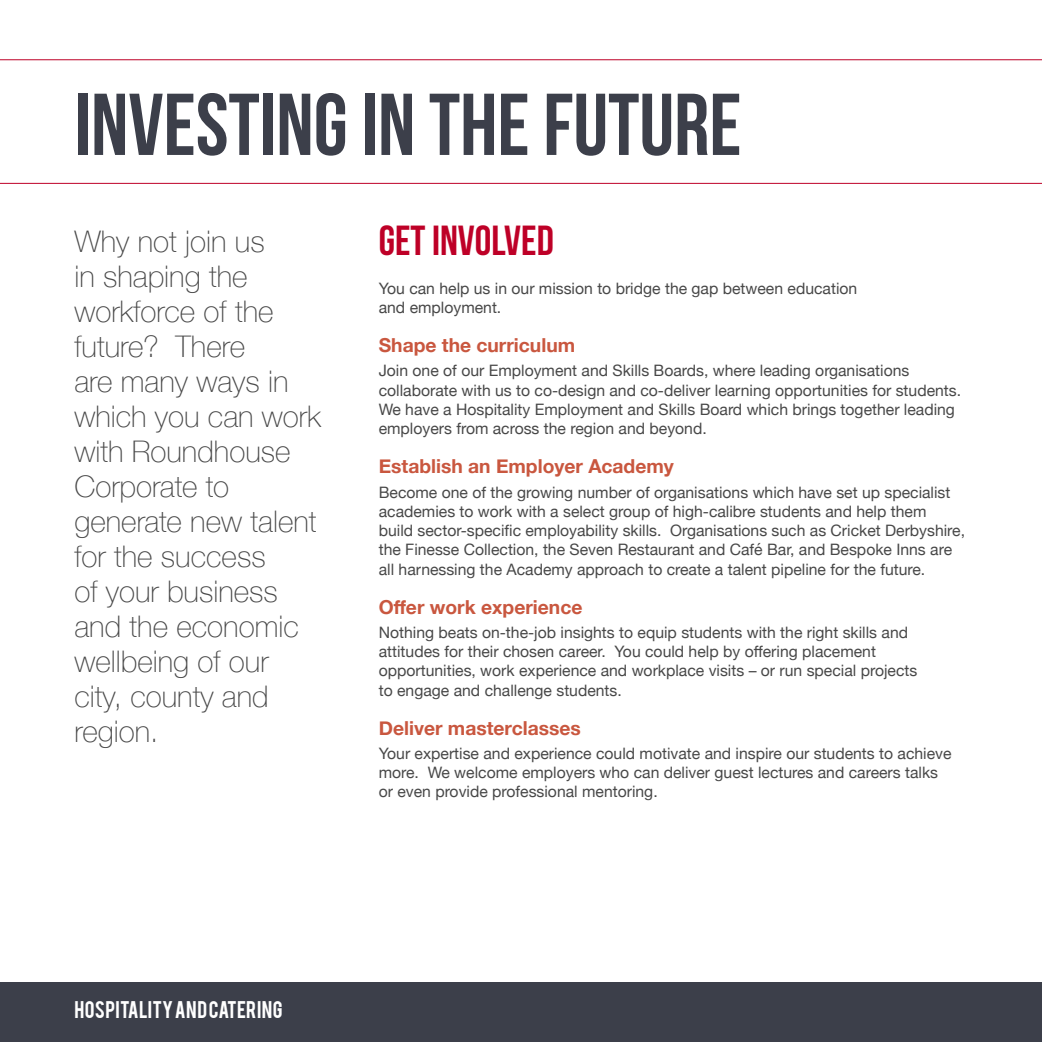
<style>
.page{position:relative;width:1042px;height:1042px;background:#fff}
.page>*{position:absolute;margin:0;border:0;box-sizing:border-box;transform-origin:0 0}
.t1{font:87.5px "Bebas Neue";color:#3c3f4a}
.t2{font:42px "Bebas Neue";color:#be0027}
.t3{font:100 29.75px/35px "Helvetica Neue";color:#484848}
.t4{font:700 19.25px "Helvetica Neue";color:#c9573f}
.t5{font:18.9px "Bebas";letter-spacing:.015em;color:#fff}
.t6{font:15.75px/19.2px "Helvetica Neue";color:#484848}
</style>
<div class="page">
<svg style="left:0;top:60px;width:1042px;height:124px"></svg>
<div style="left:0;top:982px;width:1042px;height:60px;background:#3c3f4a"></div>
<h1 class="t1" style="left:74px;top:77px;width:669px">INVESTING IN THE FUTURE</h1>
<h3 class="t3" style="left:74px;top:223px;width:248px">Why not join us<br>in shaping the workforce of the future? There<br>are many ways in which you can work with Roundhouse<br>Corporate to generate new talent for the success<br>of your business and the economic wellbeing of our city, county and region.</h3>
<h2 class="t2" style="left:379px;top:217px;width:177px">GET INVOLVED</h2>
<p class="t6" style="left:379px;top:280px;width:480px">You can help us in our mission to bridge the gap between education and employment.</p>
<p class="t4" style="left:379px;top:330px;width:198px">Shape the curriculum</p>
<p class="t6" style="left:379px;top:362px;width:584px">Join one of our Employment and Skills Boards, where leading organisations collaborate with us to co-design and co-deliver learning opportunities for students.<br>We have a Hospitality Employment and Skills Board which brings together leading employers from across the region and beyond.</p>
<p class="t4" style="left:379px;top:451px;width:297px">Establish an Employer Academy</p>
<p class="t6" style="left:379px;top:483px;width:588px">Become one of the growing number of organisations which have set up specialist academies to work with a select group of high-calibre students and help them<br>build sector-specific employability skills. Organisations such as Cricket Derbyshire, the Finesse Collection, the Seven Restaurant and Café Bar, and Bespoke Inns are all harnessing the Academy approach to create a talent pipeline for the future.</p>
<p class="t4" style="left:379px;top:592px;width:205px">Offer work experience</p>
<p class="t6" style="left:379px;top:623px;width:540px">Nothing beats on-the-job insights to equip students with the right skills and attitudes for their chosen career. You could help by offering placement opportunities, work experience and workplace visits – or run special projects to engage and challenge students.</p>
<p class="t4" style="left:379px;top:713px;width:204px">Deliver masterclasses</p>
<p class="t6" style="left:379px;top:744px;width:574px">Your expertise and experience could motivate and inspire our students to achieve more. We welcome employers who can deliver guest lectures and careers talks or even provide professional mentoring.</p>
<p class="t5" style="left:74px;top:996px;width:210px">HOSPITALITY AND CATERING</p>
</div>
